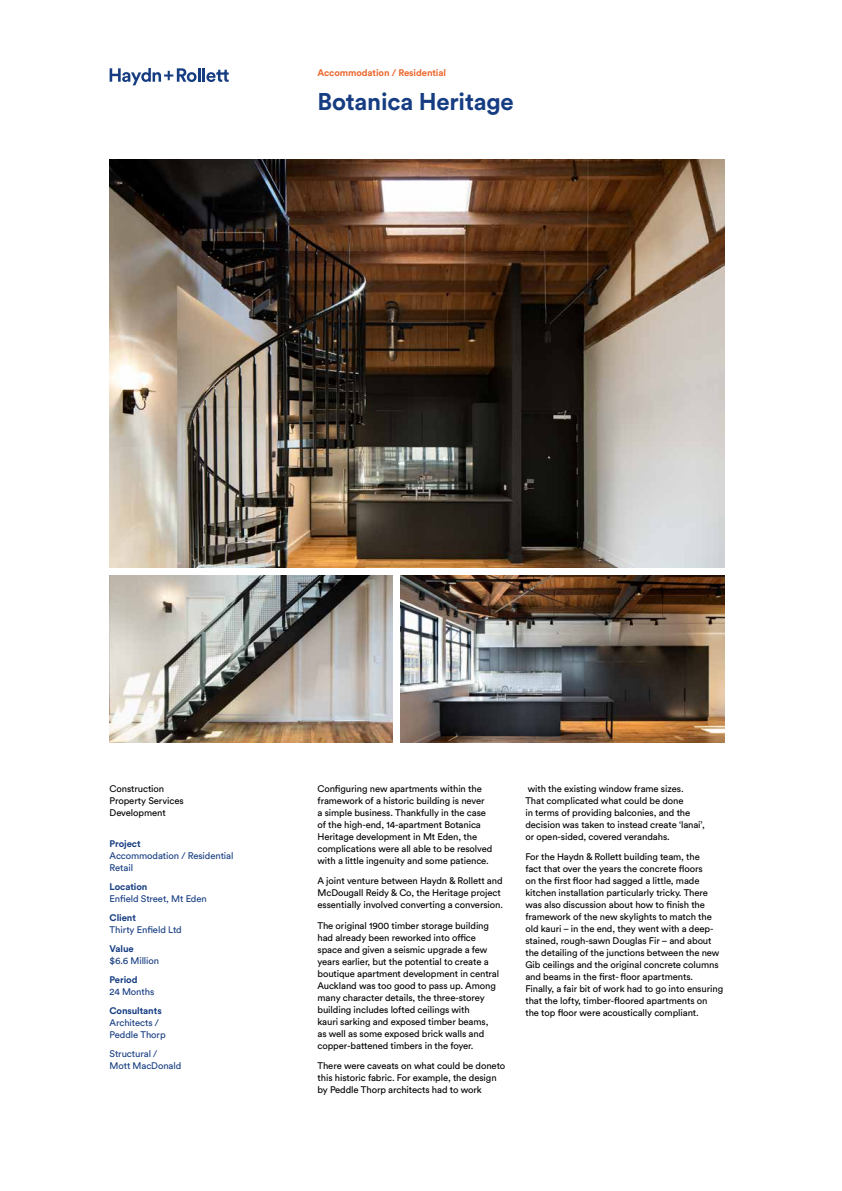
<style>
.page{position:relative;width:842px;height:1191px;background:#fff}
.page>*{position:absolute;margin:0;border:0;box-sizing:border-box;transform-origin:0 0}
.t1{font:700 24px "Circular Pro";letter-spacing:-.01em;color:#163d82}
.t2{font:9.5px/12px "Circular Pro";letter-spacing:-.01em;color:#000}
.t3{font:9.5px/12px "Circular Pro";letter-spacing:-.01em;color:#163d82}
.t4{font:700 9.5px "Circular Pro";letter-spacing:-.01em;color:#163d82}
.t5{font:700 9.5px "Circular Pro";letter-spacing:-.01em;color:#ec672c}
</style>
<div class="page">
<img style="left:110px;top:160px;width:615px;height:407px">
<img style="left:110px;top:576px;width:282px;height:166px">
<img style="left:401px;top:576px;width:324px;height:166px">
<svg style="left:110px;top:68px;width:87px;height:17px"></svg>
<hr style="left:198px;top:68px;width:3px;height:14px;background:#163d82">
<hr style="left:202px;top:68px;width:3px;height:14px;background:#163d82">
<svg style="left:206px;top:70px;width:23px;height:12px"></svg>
<p class="t5" style="left:317px;top:66px;width:130px">Accommodation / Residential</p>
<h1 class="t1" style="left:317px;top:85px;width:198px">Botanica Heritage</h1>
<p class="t2" style="left:110px;top:782px;width:76px">Construction<br>Property Services<br>Development</p>
<p class="t4" style="left:110px;top:837px;width:32px">Project</p>
<p class="t3" style="left:110px;top:849px;width:125px">Accommodation / Residential<br>Retail</p>
<p class="t4" style="left:110px;top:880px;width:39px">Location</p>
<p class="t3" style="left:110px;top:892px;width:99px">Enfield Street, Mt Eden</p>
<p class="t4" style="left:110px;top:911px;width:28px">Client</p>
<p class="t3" style="left:110px;top:923px;width:74px">Thirty Enfield Ltd</p>
<p class="t4" style="left:110px;top:942px;width:26px">Value</p>
<p class="t3" style="left:110px;top:954px;width:51px">$6.6 Million</p>
<p class="t4" style="left:110px;top:973px;width:29px">Period</p>
<p class="t3" style="left:110px;top:985px;width:46px">24 Months</p>
<p class="t4" style="left:110px;top:1004px;width:54px">Consultants</p>
<p class="t3" style="left:110px;top:1016px;width:58px">Architects /<br>Peddle Thorp</p>
<p class="t3" style="left:110px;top:1047px;width:73px">Structural /<br>Mott MacDonald</p>
<p class="t2" style="left:317px;top:782px;width:176px">Configuring new apartments within the framework of a historic building is never<br>a simple business. Thankfully in the case of the high-end, 14-apartment Botanica Heritage development in Mt Eden, the complications were all able to be resolved with a little ingenuity and some patience.</p>
<p class="t2" style="left:317px;top:874px;width:187px">A joint venture between Haydn &amp; Rollett and<br>McDougall Reidy &amp; Co, the Heritage project essentially involved converting a conversion.</p>
<p class="t2" style="left:317px;top:919px;width:183px">The original 1900 timber storage building had already been reworked into office space and given a seismic upgrade a few years earlier, but the potential to create a boutique apartment development in central Auckland was too good to pass up. Among many character details, the three-storey building includes lofted ceilings with<br>kauri sarking and exposed timber beams, as well as some exposed brick walls and copper-battened timbers in the foyer.</p>
<p class="t2" style="left:317px;top:1059px;width:189px">There were caveats on what could be doneto this historic fabric. For example, the design by Peddle Thorp architects had to work</p>
<p class="t2" style="left:525px;top:782px;width:181px">with the existing window frame sizes.<br>That complicated what could be done<br>in terms of providing balconies, and the decision was taken to instead create ‘lanai’, or open-sided, covered verandahs.</p>
<p class="t2" style="left:525px;top:850px;width:199px">For the Haydn &amp; Rollett building team, the<br>fact that over the years the concrete floors<br>on the first floor had sagged a little, made kitchen installation particularly tricky. There was also discussion about how to finish the framework of the new skylights to match the old kauri – in the end, they went with a deep&shy;stained, rough-sawn Douglas Fir – and about the detailing of the junctions between the new Gib ceilings and the original concrete columns and beams in the first- floor apartments.<br>Finally, a fair bit of work had to go into ensuring that the lofty, timber-floored apartments on the top floor were acoustically compliant.</p>
</div>
